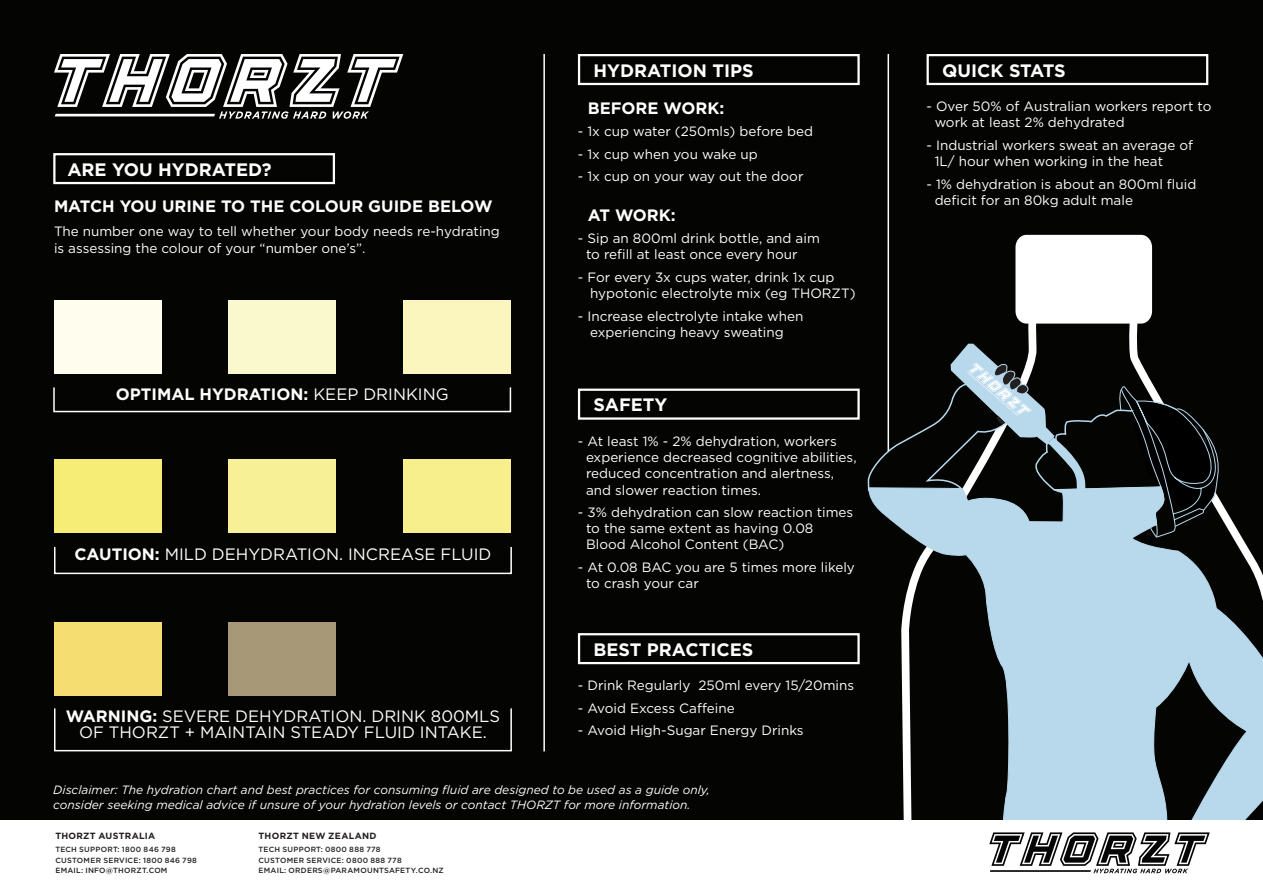
<style>
.page{position:relative;width:1263px;height:893px;background:#040503}
.page>*{position:absolute;margin:0;border:0;box-sizing:border-box;transform-origin:0 0}
.t1{font:700 18px "Gotham";color:#fff}
.t2{font:16.5px/16.5px "Gotham";color:#fff;text-align:center}
.t3{font:700 16.5px "Gotham";color:#fff}
.t4{font:13.5px/16.2px "Gotham";color:#fff}
.t5{font:italic 12px/15px "Gotham";color:#fff}
.t6{font:700 9px "Gotham";letter-spacing:.03em;color:#231f20}
.t7{font:500 7.5px/10.6px "Gotham";letter-spacing:.035em;color:#231f20}
.s1{font-weight:400}
.s2{font-weight:700}
</style>
<div class="page">
<svg style="left:54px;top:54px;width:349px;height:65px"></svg>
<div style="left:578px;top:54px;width:282px;height:31px;border:2px solid #fff"></div>
<div style="left:53px;top:153px;width:282px;height:31px;border:2px solid #fff"></div>
<div style="left:926px;top:54px;width:282px;height:31px;border:2px solid #fff"></div>
<div style="left:578px;top:389px;width:282px;height:31px;border:2px solid #fff"></div>
<div style="left:578px;top:633px;width:282px;height:31px;border:2px solid #fff"></div>
<hr style="left:543px;top:54px;width:2px;height:697px;background:#fff">
<hr style="left:887px;top:54px;width:2px;height:421px;background:#fff">
<div style="left:1015px;top:234px;width:138px;height:91px;background:#fff"></div>
<svg style="left:868px;top:509px;width:395px;height:312px"></svg>
<svg style="left:867px;top:344px;width:358px;height:194px"></svg>
<div style="left:54px;top:300px;width:107px;height:74px;background:#fffdee"></div>
<div style="left:54px;top:460px;width:107px;height:73px;background:#f6ed76"></div>
<div style="left:54px;top:622px;width:107px;height:74px;background:#f5dd71"></div>
<div style="left:229px;top:300px;width:107px;height:74px;background:#faf9cd"></div>
<div style="left:229px;top:460px;width:107px;height:73px;background:#f7f096"></div>
<div style="left:229px;top:622px;width:107px;height:74px;background:#a79877"></div>
<div style="left:403px;top:300px;width:107px;height:74px;background:#fbf6be"></div>
<div style="left:403px;top:460px;width:107px;height:73px;background:#f7ef8c"></div>
<div style="left:53px;top:387px;width:458px;height:25px;border:2px solid #fff"></div>
<div style="left:54px;top:546px;width:458px;height:28px;border:2px solid #fff"></div>
<div style="left:54px;top:708px;width:458px;height:43px;border:2px solid #fff"></div>
<div style="left:0;top:821px;width:1263px;height:72px;background:#fff"></div>
<svg style="left:989px;top:832px;width:221px;height:41px"></svg>
<p class="t1" style="left:67px;top:157px;width:206px">ARE YOU HYDRATED?</p>
<p class="t3" style="left:54px;top:196px;width:440px">MATCH YOU URINE TO THE COLOUR GUIDE BELOW</p>
<p class="t4" style="left:54px;top:223px;width:447px">The number one way to tell whether your body needs re-hydrating is assessing the colour of your “number one’s”.</p>
<p class="t3" style="left:116px;top:383px;width:334px">OPTIMAL HYDRATION: <span class="s1">KEEP DRINKING</span></p>
<p class="t2" style="left:74px;top:546px;width:419px"><span class="s2">CAUTION:</span> MILD DEHYDRATION. INCREASE FLUID</p>
<p class="t2" style="left:66px;top:707px;width:436px"><span class="s2">WARNING:</span> SEVERE DEHYDRATION. DRINK 800MLS<br>OF THORZT + MAINTAIN STEADY FLUID INTAKE.</p>
<p class="t1" style="left:594px;top:58px;width:162px">HYDRATION TIPS</p>
<p class="t3" style="left:588px;top:97px;width:138px">BEFORE WORK:</p>
<p class="t4" style="left:578px;top:123px;width:237px">- 1x cup water (250mls) before bed</p>
<p class="t4" style="left:578px;top:145px;width:181px">- 1x cup when you wake up</p>
<p class="t4" style="left:578px;top:168px;width:227px">- 1x cup on your way out the door</p>
<p class="t3" style="left:588px;top:204px;width:89px">AT WORK:</p>
<p class="t4" style="left:578px;top:230px;width:243px">- Sip an 800ml drink bottle, and aim</p>
<p class="t4" style="left:586px;top:246px;width:213px">to refill at least once every hour</p>
<p class="t4" style="left:590px;top:269px;width:267px;text-indent:-12px">- For every 3x cups water, drink 1x cup hypotonic electrolyte mix (eg THORZT)</p>
<p class="t4" style="left:578px;top:307px;width:227px">- Increase electrolyte intake when</p>
<p class="t4" style="left:590px;top:324px;width:195px">experiencing heavy sweating</p>
<p class="t1" style="left:594px;top:393px;width:75px">SAFETY</p>
<p class="t4" style="left:586px;top:433px;width:272px;text-indent:-8px">- At least 1% - 2% dehydration, workers experience decreased cognitive abilities, reduced concentration and alertness, and slower reaction times.</p>
<p class="t4" style="left:586px;top:504px;width:269px;text-indent:-8px">- 3% dehydration can slow reaction times to the same extent as having 0.08<br>Blood Alcohol Content (BAC)</p>
<p class="t4" style="left:578px;top:559px;width:278px">- At 0.08 BAC you are 5 times more likely</p>
<p class="t4" style="left:586px;top:575px;width:114px">to crash your car</p>
<p class="t1" style="left:594px;top:637px;width:161px">BEST PRACTICES</p>
<p class="t4" style="left:578px;top:677px;width:278px">- Drink Regularly 250ml every 15/20mins</p>
<p class="t4" style="left:578px;top:699px;width:158px">- Avoid Excess Caffeine</p>
<p class="t4" style="left:578px;top:722px;width:227px">- Avoid High-Sugar Energy Drinks</p>
<p class="t5" style="left:53px;top:782px;width:658px">Disclaimer: The hydration chart and best practices for consuming fluid are designed to be used as a guide only, consider seeking medical advice if unsure of your hydration levels or contact THORZT for more information.</p>
<p class="t6" style="left:55px;top:830px;width:101px">THORZT AUSTRALIA</p>
<p class="t7" style="left:55px;top:844px;width:143px">TECH SUPPORT: 1800 846 798<br>CUSTOMER SERVICE: 1800 846 798<br>EMAIL: INFO@THORZT.COM</p>
<p class="t6" style="left:259px;top:830px;width:119px">THORZT NEW ZEALAND</p>
<p class="t7" style="left:259px;top:844px;width:187px">TECH SUPPORT: 0800 888 778<br>CUSTOMER SERVICE: 0800 888 778<br>EMAIL: ORDERS@PARAMOUNTSAFETY.CO.NZ</p>
<p class="t1" style="left:942px;top:58px;width:125px">QUICK STATS</p>
<p class="t4" style="left:935px;top:98px;width:278px;text-indent:-8px">- Over 50% of Australian workers report to work at least 2% dehydrated</p>
<p class="t4" style="left:935px;top:137px;width:260px;text-indent:-8px">- Industrial workers sweat an average of<br>1L/ hour when working in the heat</p>
<p class="t4" style="left:935px;top:175px;width:263px;text-indent:-8px">- 1% dehydration is about an 800ml fluid deficit for an 80kg adult male</p>
</div>
